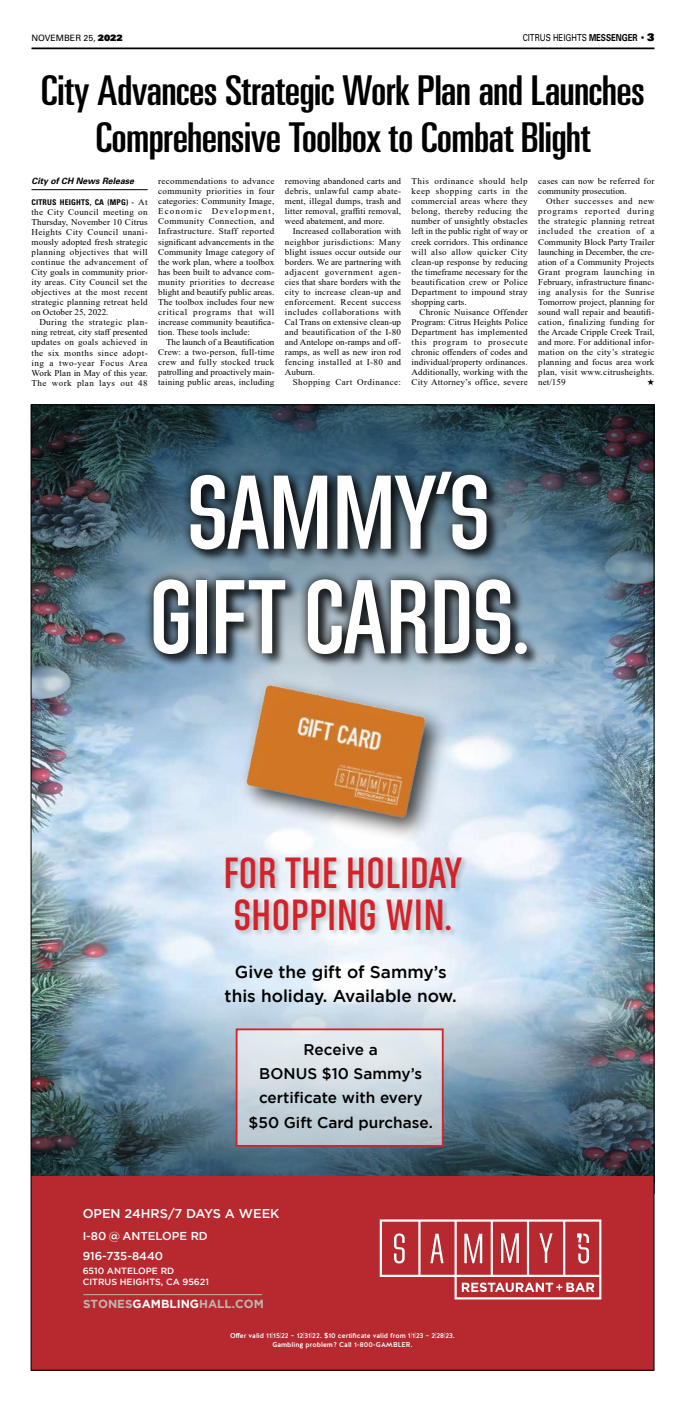
<style>
.page{position:relative;width:686px;height:1402px;background:#fff}
.page>*{position:absolute;margin:0;border:0;box-sizing:border-box;transform-origin:0 0}
.t1{font:600 104.56px/104.6px "Directors Gothic 220";letter-spacing:-.02em;color:#fff;text-align:center}
.t2{font:600 43.49px/42.6px "Directors Gothic 220";color:#d2232a}
.t3{font:ultra-condensed 41.12px/46.4px "Univers LT Std";letter-spacing:-.015em;color:#000;text-align:center;scale:1.12 1}
.t4{font:500 17.24px/24.5px "Gotham";color:#000;text-align:center}
.t5{font:500 15.4px/24.5px "Gotham";color:#000;text-align:center}
.t6{font:500 12.78px "Gotham";color:#fff}
.t7{font:700 11.72px "Gotham";color:#bcb6af}
.t8{font:500 11.46px/19.6px "Gotham";color:#fff}
.t9{font:9.62px "Univers LT Std";color:#000;scale:.8 1}
.t10{font:500 9.01px/10.8px "Gotham";color:#fff}
.t11{font:8.75px/10.1px "Times New Roman";letter-spacing:.015em;color:#000;text-align:justify;scale:1.04 1}
.t12{font:8.75px "Times New Roman";letter-spacing:.045em;color:#000;scale:1.04 1}
.t13{font:italic 700 8.75px "Univers LT Std";color:#000}
.t14{font:8.75px "Univers LT Std";color:#000}
.t15{font:700 condensed 7.88px "Univers LT Std";letter-spacing:.02em;color:#000}
.t16{font:500 7px/9.8px "Halis GR";color:#fff;text-align:center}
.s1{font-family:"Univers LT Std X Black"}
.s2{font-weight:700}
.s3{font-family:"Times New Roman";font-size:10.5px}
.s4{font-family:"Univers LT Std X Black";font-size:10.5px}
.s5{font-family:"Times New Roman";font-weight:400;font-stretch:normal;font-size:8.75px}
.s6{color:#fff}
.s7{font-size:6.12px;color:#bcb6af}
</style>
<div class="page">
<hr style="left:32px;top:47px;width:622px;height:2px;background:#000">
<img style="left:33px;top:756px;width:619px;height:230px">
<img style="left:33px;top:986px;width:619px;height:190px">
<div style="left:31px;top:1176px;width:623px;height:194px;background:#b7292f"></div>
<hr style="left:83px;top:1294px;width:179px;height:1px;background:#bcb6af">
<img style="left:33px;top:406px;width:619px;height:350px">
<svg style="left:380px;top:1219px;width:221px;height:80px"></svg>
<div style="left:236px;top:1029px;width:206px;height:117px;background:linear-gradient(to bottom,#e9eff3,#b5c4cd)"></div>
<div style="left:236px;top:1028px;width:208px;height:119px;border:2px solid #d2232a"></div>
<div style="left:152px;top:470px;width:389px;height:198px;background:#000;opacity:.75"></div>
<svg style="left:143px;top:462px;width:394px;height:202px;background:#445661"></svg>
<div style="left:238px;top:677px;width:213px;height:166px;background:#000;opacity:.75"></div>
<img style="left:217px;top:665px;width:225px;height:181px">
<div style="left:224px;top:855px;width:245px;height:82px;background:#000;opacity:.2"></div>
<hr style="left:32px;top:189px;width:116px;height:1px;background:#000">
<p class="t14" style="left:31px;top:33px;width:93px">NOVEMBER 25, <span class="s1">2022</span></p>
<p class="t9" style="left:523px;top:32px;width:166px">CITRUS HEIGHTS <span class="s2">MESSENGER</span> <span class="s3">•</span> <span class="s4">3</span></p>
<h3 class="t3" style="left:41px;top:67px;width:540px">City Advances Strategic Work Plan and Launches<br>Comprehensive Toolbox to Combat Blight</h3>
<p class="t13" style="left:32px;top:176px;width:104px">City of CH News Release</p>
<p class="t15" style="left:32px;top:197px;width:118px">CITRUS HEIGHTS, CA (MPG) - <span class="s5">At</span></p>
<p class="t11" style="left:32px;top:206px;width:113px">the City Council meeting on Thursday, November 10 Citrus Heights City Council unani&shy;mously adopted fresh strategic planning objectives that will continue the advancement of City goals in community prior&shy;ity areas. City Council set the objectives at the most recent strategic planning retreat held on October 25, 2022.</p>
<p class="t11" style="left:32px;top:317px;width:113px;text-indent:8px">During the strategic plan&shy;ning retreat, city staff presented updates on goals achieved in the six months since adopt&shy;ing a two-year Focus Area Work Plan in May of this year.<br>The work plan lays out 48</p>
<p class="t11" style="left:158px;top:176px;width:113px">recommendations to advance community priorities in four categories: Community Image, Economic Development, Community Connection, and Infrastructure. Staff reported significant advancements in the Community Image category of the work plan, where a toolbox has been built to advance com&shy;munity priorities to decrease blight and beautify public areas.<br>The toolbox includes four new critical programs that will increase community beautifica&shy;tion. These tools include:</p>
<p class="t11" style="left:158px;top:337px;width:113px;text-indent:8px">The launch of a Beautification Crew: a two-person, full-time crew and fully stocked truck patrolling and proactively main&shy;taining public areas, including</p>
<p class="t11" style="left:285px;top:176px;width:113px">removing abandoned carts and debris, unlawful camp abate&shy;ment, illegal dumps, trash and litter removal, graffiti removal, weed abatement, and more.</p>
<p class="t11" style="left:285px;top:226px;width:113px;text-indent:8px">Increased collaboration with neighbor jurisdictions: Many blight issues occur outside our borders. We are partnering with adjacent government agen&shy;cies that share borders with the city to increase clean-up and enforcement. Recent success includes collaborations with Cal Trans on extensive clean-up and beautification of the I-80 and Antelope on-ramps and off&shy;ramps, as well as new iron rod fencing installed at I-80 and Auburn.</p>
<p class="t12" style="left:293px;top:376px;width:106px">Shopping Cart Ordinance:</p>
<p class="t11" style="left:412px;top:176px;width:113px">This ordinance should help keep shopping carts in the commercial areas where they belong, thereby reducing the number of unsightly obstacles left in the public right of way or creek corridors. This ordinance will also allow quicker City clean-up response by reducing the timeframe necessary for the beautification crew or Police Department to impound stray shopping carts.</p>
<p class="t11" style="left:412px;top:307px;width:113px;text-indent:8px">Chronic Nuisance Offender Program: Citrus Heights Police Department has implemented this program to prosecute chronic offenders of codes and individual/property ordinances.<br>Additionally, working with the City Attorney’s office, severe</p>
<p class="t11" style="left:538px;top:176px;width:113px">cases can now be referred for community prosecution.</p>
<p class="t11" style="left:538px;top:196px;width:113px;text-indent:8px">Other successes and new programs reported during the strategic planning retreat included the creation of a Community Block Party Trailer launching in December, the cre&shy;ation of a Community Projects Grant program launching in February, infrastructure financ&shy;ing analysis for the Sunrise Tomorrow project, planning for sound wall repair and beautifi&shy;cation, finalizing funding for the Arcade Cripple Creek Trail, and more. For additional infor&shy;mation on the city’s strategic planning and focus area work plan, visit www.citrusheights. net/159</p>
<h1 class="t1" style="left:148px;top:463px;width:383px">SAMMY’S<br>GIFT CARDS.</h1>
<h2 class="t2" style="left:223px;top:852px;width:240px">FOR THE HOLIDAY<br>SHOPPING WIN.</h2>
<h3 class="t4" style="left:225px;top:959px;width:234px">Give the gift of Sammy’s this holiday. Available now.</h3>
<h3 class="t5" style="left:249px;top:1036px;width:186px">Receive a<br>BONUS $10 Sammy’s certificate with every $50 Gift Card purchase.</h3>
<h3 class="t6" style="left:83px;top:1206px;width:198px">OPEN 24HRS/7 DAYS A WEEK</h3>
<h3 class="t8" style="left:83px;top:1226px;width:127px">I-80 @ ANTELOPE RD<br>916-735-8440</h3>
<p class="t10" style="left:83px;top:1265px;width:128px">6510 ANTELOPE RD<br>CITRUS HEIGHTS, CA 95621</p>
<h3 class="t7" style="left:83px;top:1297px;width:182px">STONES<span class="s6">GAMBLING</span>HALL.COM</h3>
<p class="t16" style="left:230px;top:1330px;width:227px">Offer valid 11<span class="s7">|</span>15<span class="s7">|</span>22 – 12<span class="s7">|</span>31<span class="s7">|</span>22. $10 certificate valid from 1<span class="s7">|</span>1<span class="s7">|</span>23 – 2<span class="s7">|</span>28<span class="s7">|</span>23.<br>Gambling problem? Call 1-800-GAMBLER.</p>
</div>
